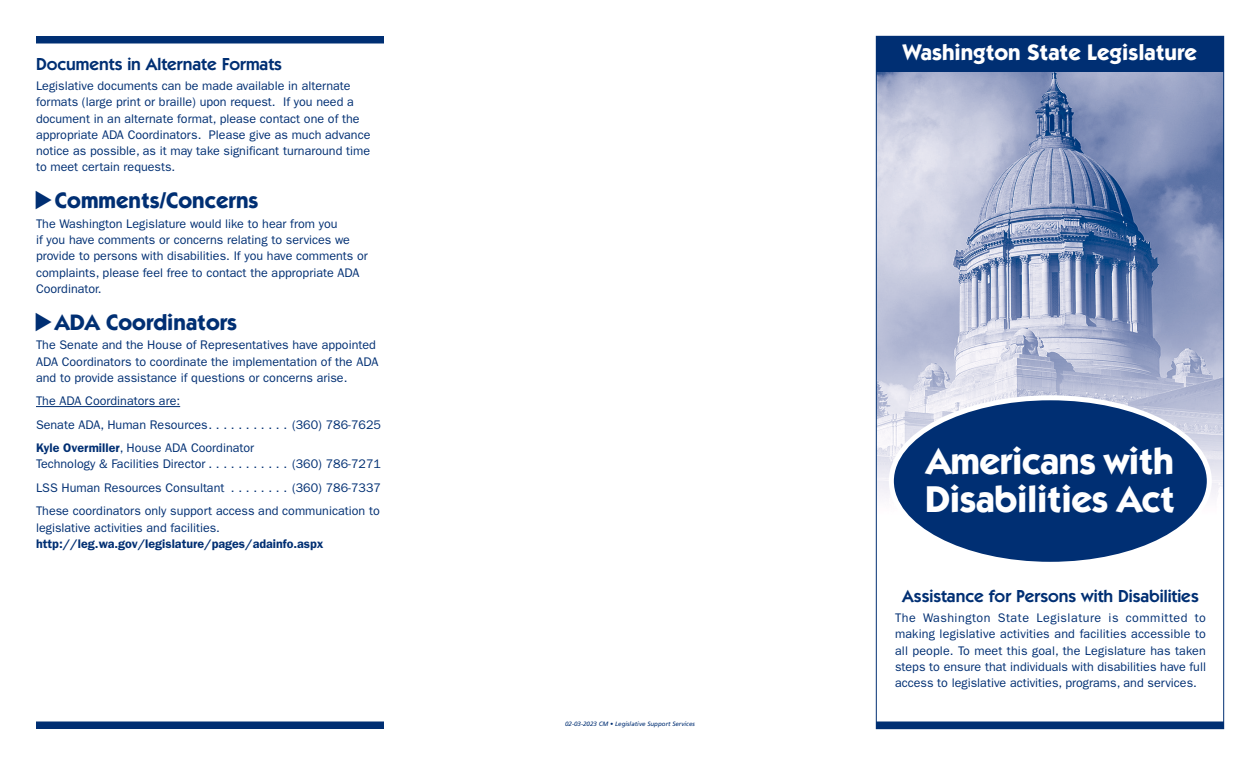
<style>
.page{position:relative;width:1260px;height:765px;background:#fff}
.page>*{position:absolute;margin:0;border:0;box-sizing:border-box;transform-origin:0 0}
.Headline{font:700 37.5px/38.8px "ITC Kabel Std";letter-spacing:-.01em;color:#fff}
.Subhead_1{font:700 22.5px "ITC Kabel Std";color:#002f73}
.Headline-2{font:700 22.5px "ITC Kabel Std";color:#fff}
.Subhead_2{font:600 17.5px "ITC Kabel Std";color:#002f73}
.Body_text{font:12.5px/16.2px "ITC Franklin Gothic Std";color:#002f73}
.Body_text-2{font:italic 6.25px "Frutiger LT Std";color:#002f73}
.s1{font-weight:600}
</style>
<div class="page">
<img style="left:878px;top:72px;width:344px;height:426px">
<div style="left:876px;top:36px;width:348px;height:36px;background:#002f73"></div>
<div style="left:36px;top:36px;width:348px;height:7px;background:#002f73"></div>
<div style="left:36px;top:722px;width:348px;height:7px;background:#002f73"></div>
<hr style="left:36px;top:406px;width:144px;height:1px;background:#002f73">
<div style="left:876px;top:722px;width:348px;height:7px;background:#002f73"></div>
<div style="left:891px;top:398px;width:318px;height:166px;background:#002f73;border-radius:50%"></div>
<div style="left:889px;top:395px;width:323px;height:172px;border:5px solid #fff;border-radius:50%"></div>
<p class="Subhead_2" style="left:36px;top:54px;width:247px">Documents in Alternate Formats</p>
<p class="Body_text" style="left:36px;top:78px;width:336px">Legislative documents can be made available in alternate formats (large print or braille) upon request. If you need a document in an alternate format, please contact one of the appropriate ADA Coordinators. Please give as much advance notice as possible, as it may take significant turnaround time to meet certain requests.</p>
<p class="Subhead_1" style="left:55px;top:187px;width:205px">Comments/Concerns</p>
<p class="Body_text" style="left:36px;top:216px;width:333px">The Washington Legislature would like to hear from you<br>if you have comments or concerns relating to services we provide to persons with disabilities. If you have comments or complaints, please feel free to contact the appropriate ADA Coordinator.</p>
<p class="Subhead_1" style="left:55px;top:308px;width:184px">ADA Coordinators</p>
<p class="Body_text" style="left:36px;top:337px;width:344px">The Senate and the House of Representatives have appointed<br>ADA Coordinators to coordinate the implementation of the ADA and to provide assistance if questions or concerns arise.</p>
<p class="Body_text" style="left:36px;top:393px;width:146px">The ADA Coordinators are:</p>
<p class="Body_text" style="left:36px;top:417px;width:177px">Senate ADA, Human Resources............</p>
<p class="Body_text" style="left:292px;top:417px;width:90px">(360) 786-7625</p>
<p class="Body_text" style="left:36px;top:440px;width:220px"><span class="s1">Kyle Overmiller</span>, House ADA Coordinator<br>Technology &amp; Facilities Director............</p>
<p class="Body_text" style="left:292px;top:456px;width:90px">(360) 786-7271</p>
<p class="Body_text" style="left:36px;top:480px;width:196px">LSS Human Resources Consultant .........</p>
<p class="Body_text" style="left:292px;top:480px;width:90px">(360) 786-7337</p>
<p class="Body_text" style="left:36px;top:503px;width:345px">These coordinators only support access and communication to legislative activities and facilities. <span class="s1">http://leg.wa.gov/legislature/pages/adainfo.aspx</span></p>
<p class="Body_text-2" style="left:565px;top:721px;width:131px">02-03-2023 CM • Legislative Support Services</p>
<p class="Headline-2" style="left:903px;top:39px;width:296px">Washington State Legislature</p>
<p class="Headline" style="left:925px;top:441px;width:251px">Americans with<br>Disabilities Act</p>
<p class="Subhead_2" style="left:902px;top:586px;width:298px">Assistance for Persons with Disabilities</p>
<p class="Body_text" style="left:895px;top:610px;width:312px;text-align:justify">The Washington State Legislature is committed to making legislative activities and facilities accessible to all people. To meet this goal, the Legislature has taken steps to ensure that individuals with disabilities have full access to legislative activities, programs, and services.</p>
</div>
